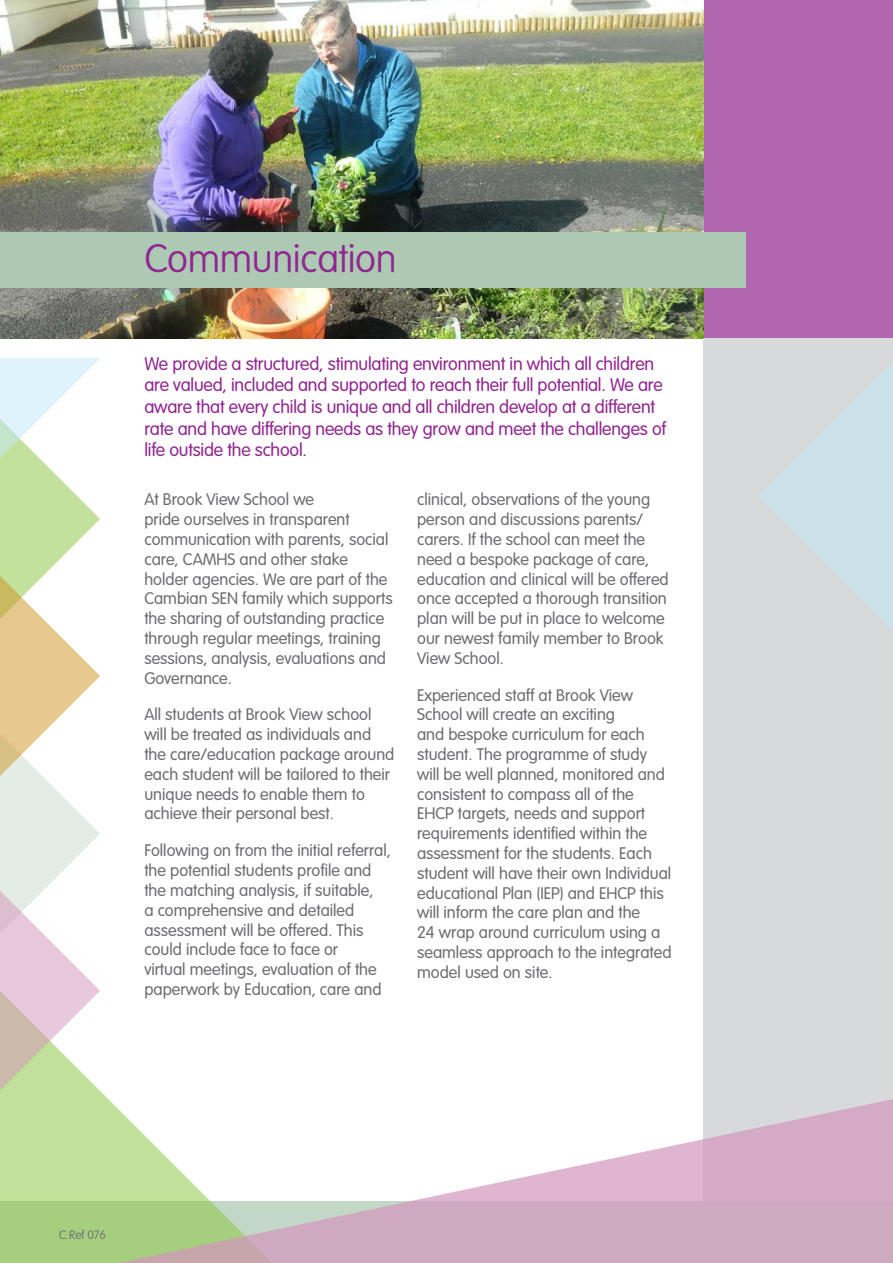
<style>
.page{position:relative;width:893px;height:1263px;background:#fff}
.page>*{position:absolute;margin:0;border:0;box-sizing:border-box;transform-origin:0 0}
.t1{font:100 39px "VAG Rounded Std";letter-spacing:-.01em;color:#90268f}
.t2{font:300 18px/21.6px "VAG Rounded Std";letter-spacing:-.01em;color:#90268f}
.Body_Copy_9_13{font:300 16.5px/19.8px "VAG Rounded Std";color:#6c6d70}
.t3{font:100 12px "VAG Rounded Std";color:#6c6d70}
</style>
<div class="page">
<img style="left:0;top:0;width:704px;height:338px">
<div style="left:704px;top:0;width:189px;height:338px;background:#b167b0"></div>
<div style="left:0;top:233px;width:745px;height:55px;background:#adc9b3"></div>
<div style="left:704px;top:338px;width:189px;height:863px;background:#d8d9db"></div>
<svg style="left:0;top:358px;width:100px;height:709px"></svg>
<svg style="left:758px;top:362px;width:135px;height:269px"></svg>
<svg style="left:0;top:1067px;width:893px;height:196px"></svg>
<p class="t1" style="left:145px;top:236px;width:254px">Communication</p>
<p class="t2" style="left:144px;top:353px;width:523px">We provide a structured, stimulating environment in which all children are valued, included and supported to reach their full potential. We are aware that every child is unique and all children develop at a different rate and have differing needs as they grow and meet the challenges of life outside the school.</p>
<p class="Body_Copy_9_13" style="left:144px;top:490px;width:250px">At Brook View School we<br>pride ourselves in transparent communication with parents, social care, CAMHS and other stake holder agencies. We are part of the<br>Cambian SEN family which supports the sharing of outstanding practice through regular meetings, training sessions, analysis, evaluations and<br>Governance.</p>
<p class="Body_Copy_9_13" style="left:144px;top:705px;width:252px">All students at Brook View school will be treated as individuals and the care/education package around each student will be tailored to their unique needs to enable them to achieve their personal best.</p>
<p class="Body_Copy_9_13" style="left:144px;top:841px;width:248px">Following on from the initial referral, the potential students profile and the matching analysis, if suitable,<br>a comprehensive and detailed assessment will be offered. This could include face to face or<br>virtual meetings, evaluation of the paperwork by Education, care and</p>
<p class="Body_Copy_9_13" style="left:417px;top:490px;width:253px">clinical, observations of the young person and discussions parents/ carers. If the school can meet the need a bespoke package of care, education and clinical will be offered once accepted a thorough transition plan will be put in place to welcome our newest family member to Brook<br>View School.</p>
<p class="Body_Copy_9_13" style="left:417px;top:685px;width:256px">Experienced staff at Brook View<br>School will create an exciting<br>and bespoke curriculum for each student. The programme of study will be well planned, monitored and consistent to compass all of the<br>EHCP targets, needs and support requirements identified within the assessment for the students. Each student will have their own Individual educational Plan (IEP) and EHCP this will inform the care plan and the<br>24 wrap around curriculum using a seamless approach to the integrated model used on site.</p>
<p class="t3" style="left:59px;top:1227px;width:48px">C.Ref 076</p>
</div>
